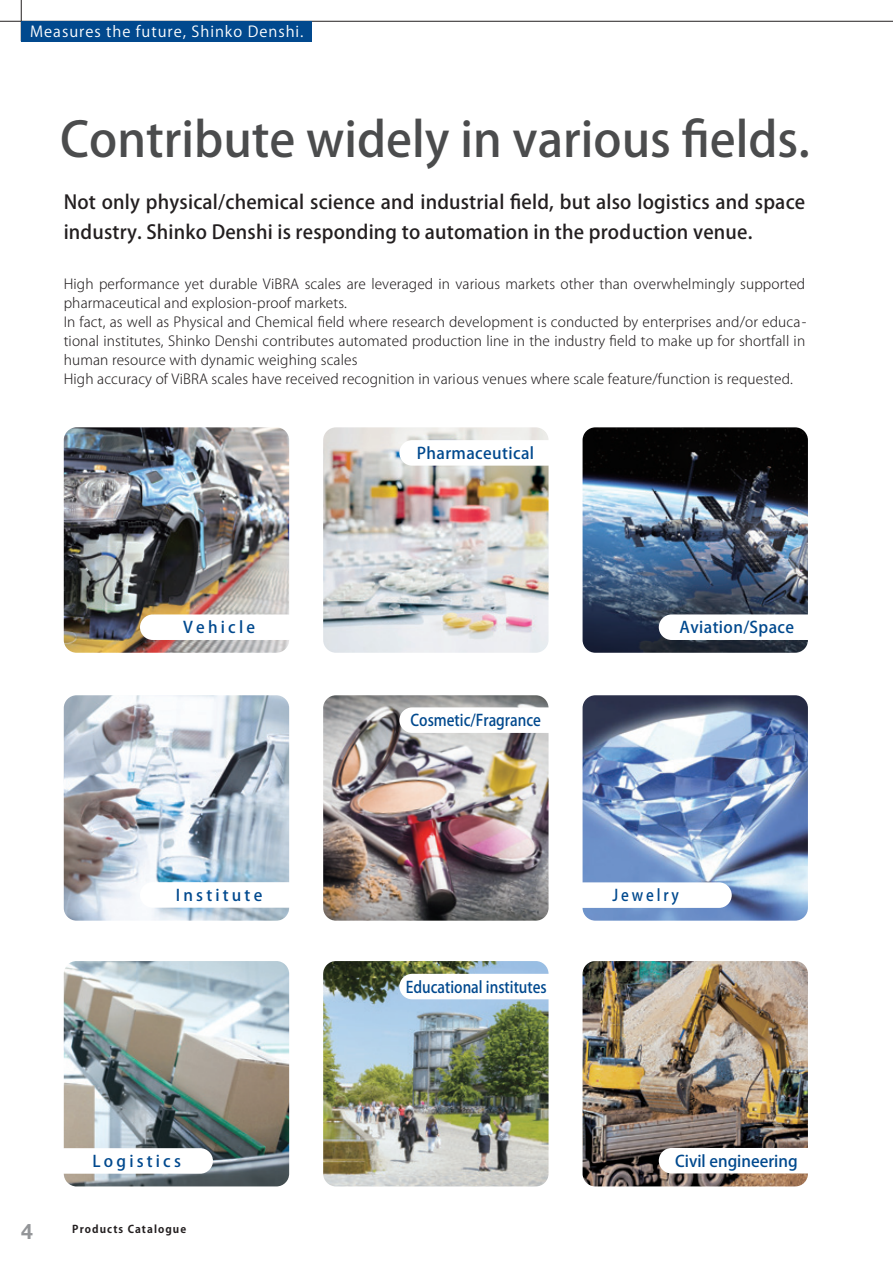
<style>
.page{position:relative;width:893px;height:1263px;background:#fff}
.page>*{position:absolute;margin:0;border:0;box-sizing:border-box;transform-origin:0 0}
.t1{font:500 47.85px "Koz Go Pro";color:#4b4c4d}
.t2{font:700 21.3px "Helvetica Neue";color:#939598}
.t3{font:500 19.2px/29.7px "Koz Go Pro";letter-spacing:.01em;color:#231f20}
.t4{font:500 15.9px "Koz Go Pro";color:#01498e;scale:.9 1}
.t5{font:500 15.9px "Koz Go Pro";letter-spacing:.025em;color:#01498e}
.t6{font:500 15.9px "Koz Go Pro";letter-spacing:.2em;color:#01498e}
.t7{font:500 15.9px "Koz Go Pro";color:#01498e}
.t8{font:500 15.9px "Koz Go Pro";letter-spacing:.2em;color:#01498e;scale:.9 1}
.t9{font:15px "Koz Go Pro";letter-spacing:.065em;color:#fff}
.t10{font:300 13.8px/19.2px "Koz Go Pro";letter-spacing:.01em;color:#231f20}
.t11{font:700 10.65px "Koz Go Pro";letter-spacing:.1em;color:#231f20}
</style>
<div class="page">
<hr style="left:0;top:21px;width:893px;height:1px;background:#231f20">
<hr style="left:21px;top:0;width:1px;height:41px;background:#231f20">
<img style="left:323px;top:427px;width:226px;height:226px">
<img style="left:64px;top:695px;width:225px;height:226px">
<img style="left:64px;top:961px;width:225px;height:225px">
<img style="left:323px;top:695px;width:226px;height:226px">
<img style="left:583px;top:427px;width:225px;height:226px">
<img style="left:323px;top:961px;width:226px;height:225px">
<img style="left:583px;top:961px;width:225px;height:225px">
<img style="left:64px;top:427px;width:225px;height:226px">
<img style="left:583px;top:695px;width:225px;height:226px">
<svg style="left:140px;top:614px;width:149px;height:26px"></svg>
<svg style="left:140px;top:882px;width:149px;height:26px"></svg>
<svg style="left:399px;top:440px;width:150px;height:26px"></svg>
<svg style="left:659px;top:614px;width:149px;height:26px"></svg>
<svg style="left:399px;top:707px;width:150px;height:26px"></svg>
<svg style="left:64px;top:1148px;width:149px;height:26px"></svg>
<svg style="left:582px;top:882px;width:150px;height:26px"></svg>
<svg style="left:399px;top:974px;width:150px;height:25px"></svg>
<svg style="left:659px;top:1148px;width:149px;height:25px"></svg>
<div style="left:21px;top:21px;width:291px;height:20px;background:#01498e"></div>
<p class="t9" style="left:30px;top:22px;width:275px">Measures the future, Shinko Denshi.</p>
<h1 class="t1" style="left:60px;top:109px;width:751px">Contribute widely in various fields.</h1>
<h3 class="t3" style="left:64px;top:188px;width:743px">Not only physical/chemical science and industrial field, but also logistics and space industry. Shinko Denshi is responding to automation in the production venue.</h3>
<p class="t10" style="left:64px;top:274px;width:744px">High performance yet durable ViBRA scales are leveraged in various markets other than overwhelmingly supported pharmaceutical and explosion-proof markets.<br>In fact, as well as Physical and Chemical field where research development is conducted by enterprises and/or educa&shy;tional institutes, Shinko Denshi contributes automated production line in the industry field to make up for shortfall in human resource with dynamic weighing scales<br>High accuracy of ViBRA scales have received recognition in various venues where scale feature/function is requested.</p>
<p class="t6" style="left:183px;top:617px;width:73px">Vehicle</p>
<p class="t6" style="left:176px;top:885px;width:88px">Institute</p>
<p class="t6" style="left:93px;top:1151px;width:90px">Logistics</p>
<h2 class="t2" style="left:21px;top:1214px;width:13px">2</h2>
<h2 class="t2" style="left:21px;top:1214px;width:13px">4</h2>
<p class="t11" style="left:72px;top:1222px;width:115px">Products Catalogue</p>
<p class="t5" style="left:417px;top:443px;width:119px">Pharmaceutical</p>
<p class="t4" style="left:410px;top:710px;width:147px">Cosmetic/Fragrance</p>
<p class="t4" style="left:406px;top:977px;width:158px">Educational institutes</p>
<p class="t5" style="left:679px;top:617px;width:116px">Aviation/Space</p>
<p class="t8" style="left:612px;top:885px;width:75px">Jewelry</p>
<p class="t7" style="left:675px;top:1151px;width:124px">Civil engineering</p>
</div>
